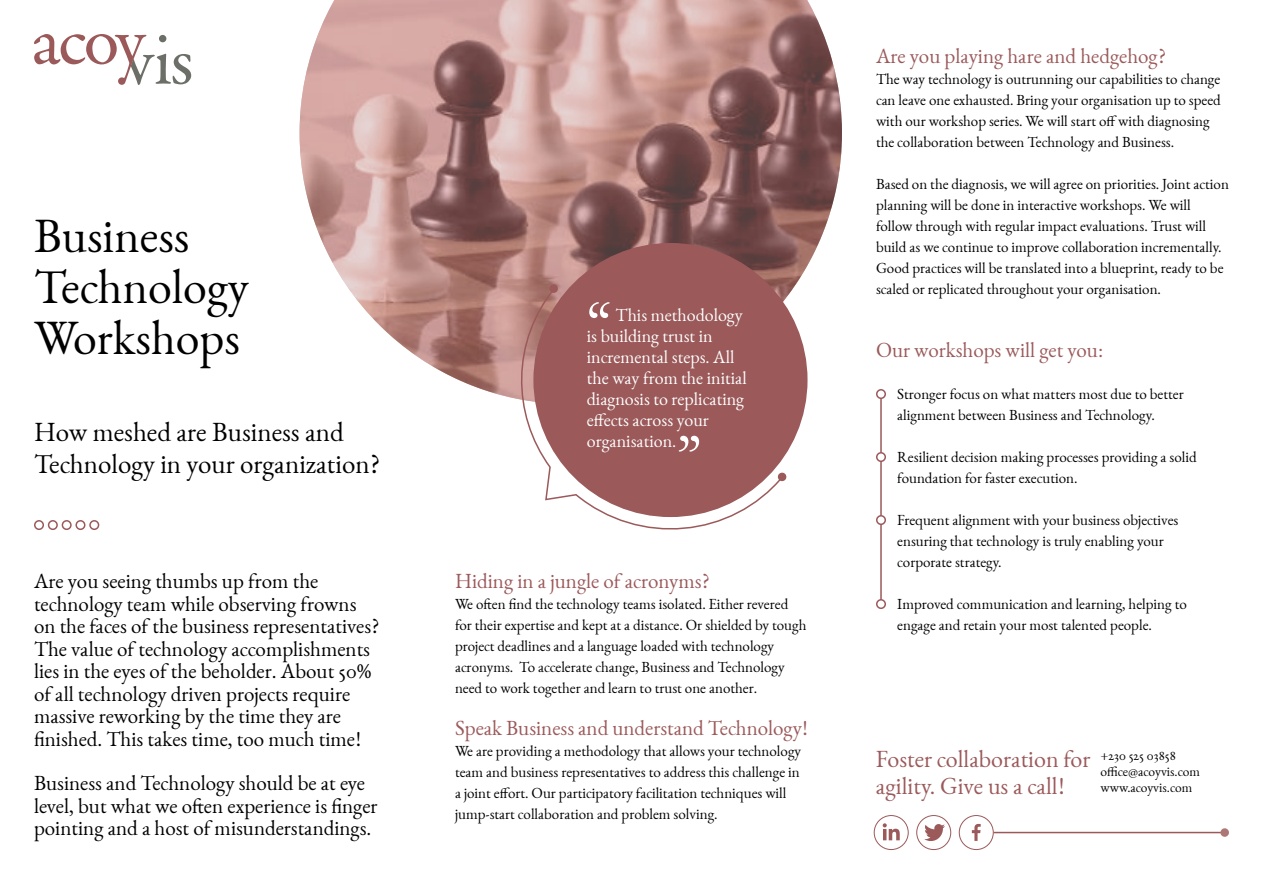
<style>
.page{position:relative;width:1263px;height:893px;background:#fff}
.page>*{position:absolute;margin:0;border:0;box-sizing:border-box;transform-origin:0 0}
.t1{font:60px "EB Garamond 12";color:#fff}
.t2{font:48px/51px "EB Garamond 12";color:#000}
.t3{font:27px/32.4px "EB Garamond 12";color:#000}
.t4{font:24px/27px "EB Garamond 12";color:#9b595a}
.t5{font:21px/22.5px "EB Garamond 12";color:#000}
.t6{font:21px "EB Garamond 12";color:#9b595a}
.t7{font:18px/21px "EB Garamond 12";color:#fff}
.t8{font:15px/21px "EB Garamond 12";color:#000}
.t9{font:13.5px/16.2px "EB Garamond 12";color:#000}
</style>
<div class="page">
<hr style="left:880px;top:398px;width:2px;height:210px;background:#9b595a">
<img style="left:300px;top:0;width:542px;height:403px">
<div style="left:34px;top:520px;width:10px;height:10px;border:2px solid #9b595a;border-radius:50%"></div>
<div style="left:48px;top:520px;width:10px;height:10px;border:2px solid #9b595a;border-radius:50%"></div>
<div style="left:62px;top:520px;width:10px;height:10px;border:2px solid #9b595a;border-radius:50%"></div>
<div style="left:75px;top:520px;width:10px;height:10px;border:2px solid #9b595a;border-radius:50%"></div>
<div style="left:89px;top:520px;width:10px;height:10px;border:2px solid #9b595a;border-radius:50%"></div>
<div style="left:533px;top:243px;width:274px;height:274px;background:#9b595a;border-radius:50%"></div>
<svg style="left:511px;top:286px;width:274px;height:244px"></svg>
<svg style="left:777px;top:472px;width:10px;height:10px"></svg>
<svg style="left:549px;top:284px;width:9px;height:9px"></svg>
<div style="left:876px;top:389px;width:10px;height:10px;border:2px solid #9b595a;border-radius:50%"></div>
<div style="left:877px;top:453px;width:8px;height:8px;background:#fff;border-radius:50%"></div>
<div style="left:876px;top:452px;width:10px;height:10px;border:2px solid #9b595a;border-radius:50%"></div>
<div style="left:877px;top:516px;width:8px;height:8px;background:#fff;border-radius:50%"></div>
<div style="left:876px;top:515px;width:10px;height:10px;border:2px solid #9b595a;border-radius:50%"></div>
<div style="left:877px;top:600px;width:8px;height:8px;background:#fff;border-radius:50%"></div>
<div style="left:876px;top:599px;width:10px;height:10px;border:2px solid #9b595a;border-radius:50%"></div>
<svg style="left:34px;top:34px;width:157px;height:51px"></svg>
<svg style="left:883px;top:823px;width:17px;height:17px"></svg>
<svg style="left:924px;top:824px;width:21px;height:17px"></svg>
<svg style="left:972px;top:824px;width:9px;height:17px"></svg>
<div style="left:874px;top:815px;width:34px;height:35px;border:1px solid #9b595a;border-radius:50%"></div>
<div style="left:916px;top:815px;width:35px;height:35px;border:1px solid #9b595a;border-radius:50%"></div>
<div style="left:959px;top:815px;width:35px;height:35px;border:1px solid #9b595a;border-radius:50%"></div>
<hr style="left:994px;top:832px;width:231px;height:1px;background:#9b595a">
<div style="left:1220px;top:828px;width:9px;height:9px;background:#ad7775;border-radius:50%"></div>
<h2 class="t2" style="left:34px;top:211px;width:216px">Business<br>Technology<br>Workshops</h2>
<h3 class="t3" style="left:34px;top:416px;width:348px">How meshed are Business and<br>Technology in your organization?</h3>
<p class="t5" style="left:34px;top:570px;width:347px">Are you seeing thumbs up from the technology team while observing frowns on the faces of the business representatives?<br>The value of technology accomplishments lies in the eyes of the beholder. About 50% of all technology driven projects require massive reworking by the time they are finished. This takes time, too much time!</p>
<h3 class="t5" style="left:34px;top:772px;width:345px">Business and Technology should be at eye level, but what we often experience is finger pointing and a host of misunderstandings.</h3>
<h1 class="t1" style="left:587px;top:285px;width:27px">“</h1>
<p class="t7" style="left:587px;top:305px;width:161px;text-indent:29px">This methodology is building trust in incremental steps. All the way from the initial diagnosis to replicating effects across your organisation.</p>
<h1 class="t1" style="left:676px;top:418px;width:27px">”</h1>
<h3 class="t6" style="left:455px;top:567px;width:256px">Hiding in a jungle of acronyms?</h3>
<p class="t8" style="left:455px;top:594px;width:353px">We often find the technology teams isolated. Either revered for their expertise and kept at a distance. Or shielded by tough project deadlines and a language loaded with technology acronyms. To accelerate change, Business and Technology need to work together and learn to trust one another.</p>
<h3 class="t6" style="left:455px;top:714px;width:354px">Speak Business and understand Technology!</h3>
<p class="t8" style="left:455px;top:741px;width:348px">We are providing a methodology that allows your technology team and business representatives to address this challenge in a joint effort. Our participatory facilitation techniques will jump-start collaboration and problem solving.</p>
<h3 class="t6" style="left:876px;top:42px;width:291px">Are you playing hare and hedgehog?</h3>
<p class="t8" style="left:876px;top:69px;width:346px">The way technology is outrunning our capabilities to change can leave one exhausted. Bring your organisation up to speed with our workshop series. We will start off with diagnosing the collaboration between Technology and Business.</p>
<p class="t8" style="left:876px;top:174px;width:354px">Based on the diagnosis, we will agree on priorities. Joint action planning will be done in interactive workshops. We will follow through with regular impact evaluations. Trust will build as we continue to improve collaboration incrementally.<br>Good practices will be translated into a blueprint, ready to be scaled or replicated throughout your organisation.</p>
<h3 class="t6" style="left:876px;top:336px;width:229px">Our workshops will get you:</h3>
<p class="t8" style="left:897px;top:384px;width:288px">Stronger focus on what matters most due to better alignment between Business and Technology.</p>
<p class="t8" style="left:897px;top:447px;width:301px">Resilient decision making processes providing a solid foundation for faster execution.</p>
<p class="t8" style="left:897px;top:510px;width:283px">Frequent alignment with your business objectives ensuring that technology is truly enabling your corporate strategy.</p>
<p class="t8" style="left:897px;top:594px;width:291px">Improved communication and learning, helping to engage and retain your most talented people.</p>
<h3 class="t4" style="left:876px;top:746px;width:216px">Foster collaboration for agility. Give us a call!</h3>
<p class="t9" style="left:1100px;top:747px;width:101px">+230 525 03858 office@acoyvis.com www.acoyvis.com</p>
</div>
